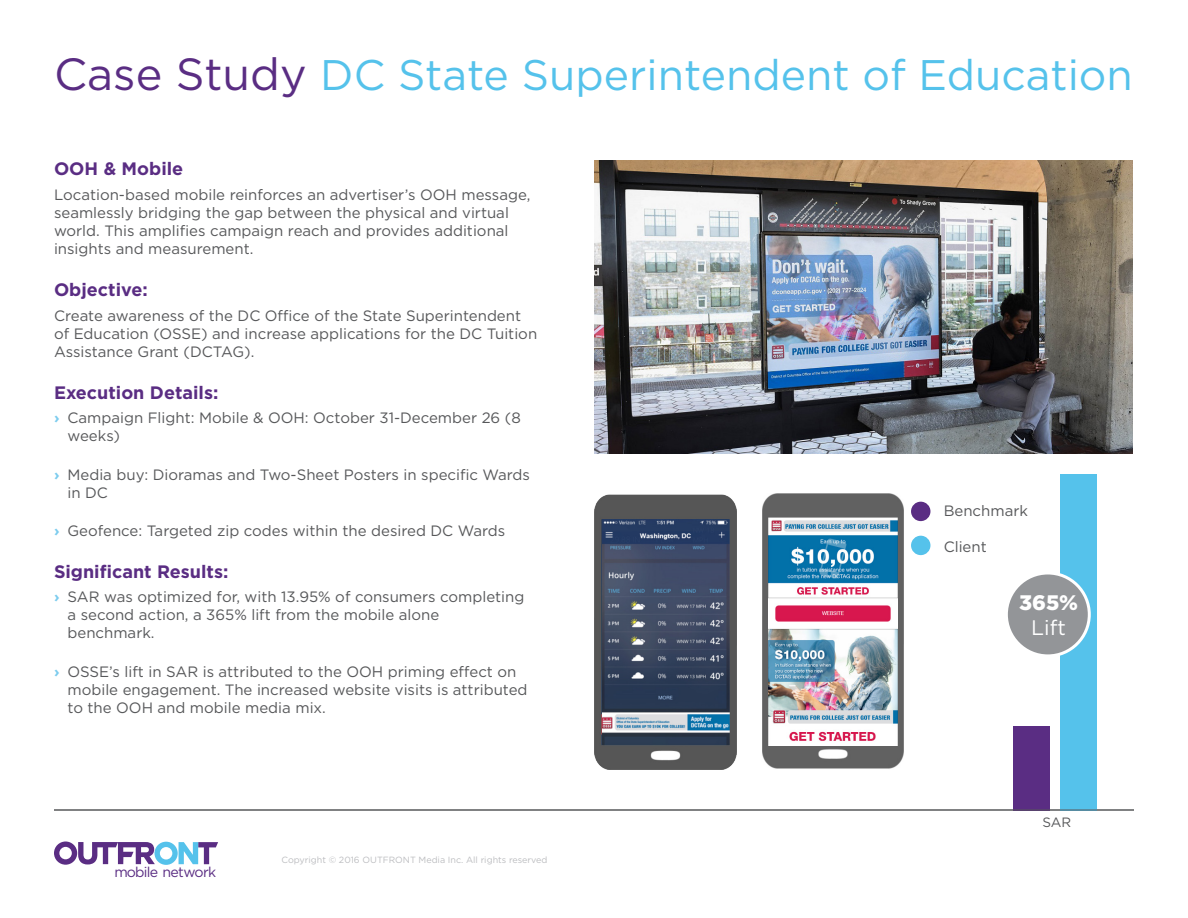
<style>
.page{position:relative;width:1188px;height:918px;background:#fff}
.page>*{position:absolute;margin:0;border:0;box-sizing:border-box;transform-origin:0 0}
.t1{font:42.75px "Gotham";color:#55c2eb}
.Lift_Rate{font:900 21px "Gotham";color:#fff}
.Lift_Rate-2{font:21px "Gotham";color:#fff}
.Body_Header{font:700 18px "Gotham";color:#5a2d83}
.Body{font:15px/18px "Gotham";color:#57585a}
.Info_Copy{font:15px "Gotham";color:#57585a}
.t2{font:14.25px "Gotham";letter-spacing:-.06em;color:#5a2d83}
.SAR_CTR{font:13.5px "Gotham";color:#57585a}
.Copyright_line{font:9px "Gotham";color:#bcbdc0}
.s1{font-size:45px;color:#5a2d83}
.s2{font-weight:700;color:#7cccee}
</style>
<div class="page">
<svg style="left:54px;top:842px;width:164px;height:23px"></svg>
<img style="left:762px;top:494px;width:142px;height:275px">
<img style="left:595px;top:494px;width:141px;height:275px">
<img style="left:603px;top:519px;width:126px;height:226px">
<div style="left:1060px;top:474px;width:37px;height:336px;background:#55c2eb"></div>
<div style="left:1013px;top:726px;width:37px;height:84px;background:#5a2d83"></div>
<hr style="left:54px;top:810px;width:1080px;height:1px;background:#57585a">
<div style="left:1006px;top:573px;width:83px;height:83px;background:#939598;border-radius:50%"></div>
<div style="left:1005px;top:572px;width:86px;height:85px;border:3px solid #fff;border-radius:50%"></div>
<img style="left:594px;top:161px;width:539px;height:292px">
<img style="left:769px;top:518px;width:128px;height:227px">
<div style="left:911px;top:536px;width:19px;height:19px;background:#55c2eb;border-radius:50%"></div>
<div style="left:911px;top:502px;width:19px;height:19px;background:#5a2d83;border-radius:50%"></div>
<p class="t1" style="left:54px;top:48px;width:1080px"><span class="s1">Case Study</span> DC State Superintendent of Education</p>
<p class="Body_Header" style="left:54px;top:157px;width:131px">OOH &amp; Mobile</p>
<p class="Body" style="left:54px;top:185px;width:478px">Location-based mobile reinforces an advertiser’s OOH message, seamlessly bridging the gap between the physical and virtual world. This amplifies campaign reach and provides additional insights and measurement.</p>
<p class="Body_Header" style="left:54px;top:278px;width:95px">Objective:</p>
<p class="Body" style="left:54px;top:306px;width:485px">Create awareness of the DC Office of the State Superintendent of Education (OSSE) and increase applications for the DC Tuition<br>Assistance Grant (DCTAG).</p>
<p class="Body_Header" style="left:54px;top:380px;width:166px">Execution Details:</p>
<p class="Body" style="left:68px;top:409px;width:455px;text-indent:-14px"><span class="s2">›</span> Campaign Flight: Mobile &amp; OOH: October 31-December 26 (8 weeks)</p>
<p class="Body" style="left:68px;top:465px;width:464px;text-indent:-14px"><span class="s2">›</span> Media buy: Dioramas and Two-Sheet Posters in specific Wards in DC</p>
<p class="Body" style="left:54px;top:521px;width:453px"><span class="s2">›</span> Geofence: Targeted zip codes within the desired DC Wards</p>
<p class="Body_Header" style="left:54px;top:559px;width:176px">Significant Results:</p>
<p class="Body" style="left:68px;top:588px;width:458px;text-indent:-14px"><span class="s2">›</span> SAR was optimized for, with 13.95% of consumers completing a second action, a 365% lift from the mobile alone benchmark.</p>
<p class="Body" style="left:68px;top:662px;width:462px;text-indent:-14px"><span class="s2">›</span> OSSE’s lift in SAR is attributed to the OOH priming effect on mobile engagement. The increased website visits is attributed to the OOH and mobile media mix.</p>
<p class="t2" style="left:114px;top:864px;width:103px">mobile network</p>
<p class="Copyright_line" style="left:282px;top:854px;width:268px">Copyright © 2016 OUTFRONT Media Inc. All rights reserved</p>
<p class="Info_Copy" style="left:944px;top:501px;width:86px">Benchmark</p>
<p class="Info_Copy" style="left:944px;top:537px;width:45px">Client</p>
<p class="Lift_Rate" style="left:1019px;top:588px;width:61px">365%</p>
<p class="Lift_Rate-2" style="left:1031px;top:614px;width:36px">Lift</p>
<p class="SAR_CTR" style="left:1042px;top:814px;width:30px">SAR</p>
</div>
